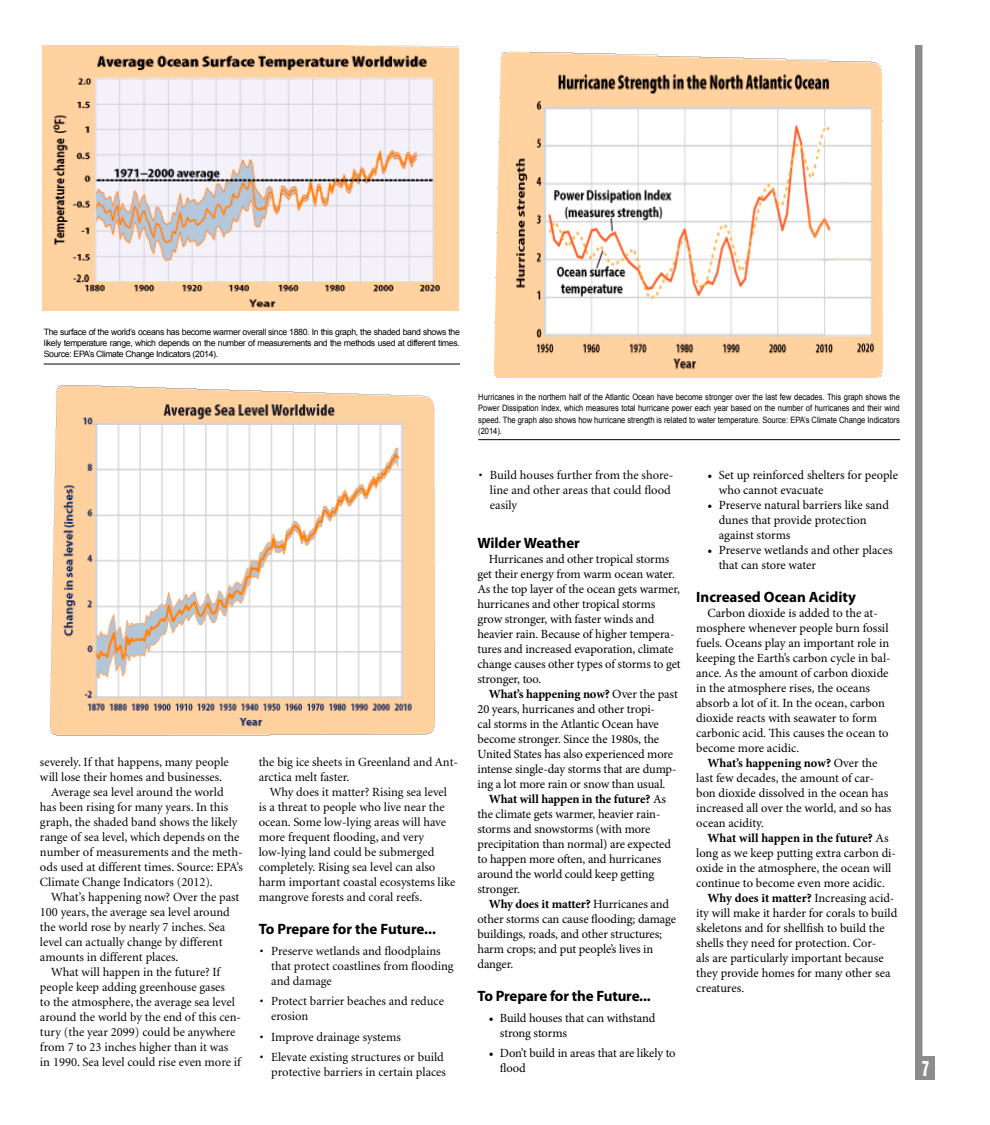
<style>
.page{position:relative;width:990px;height:1125px;background:#fff}
.page>*{position:absolute;margin:0;border:0;box-sizing:border-box;transform-origin:0 0}
.t1{font:900 22.5px "Franklin ITC Cond";color:#fff;scale:.8 1}
.t2{font:700 15px "Myriad Pro";color:#000}
.t3{font:12.5px/15px "Minion Pro";letter-spacing:-.01em;color:#000}
.t4{font:12.5px/15px "Minion";color:#000}
.t5{font:700 12.5px "Minion Pro";letter-spacing:-.01em;color:#000}
.t6{font:8.75px/11.2px "Arial";letter-spacing:-.04em;color:#000;text-align:justify;scale:.87 1}
.t7{font:8.75px/11.2px "Arial";letter-spacing:-.04em;color:#000;text-align:justify}
.s1{font-weight:400}
.s2{font-weight:700}
</style>
<div class="page">
<div style="left:915px;top:45px;width:7px;height:1035px;background:#8c8c8c"></div>
<div style="left:916px;top:1057px;width:19px;height:23px;background:#8c8c8c"></div>
<img style="left:42px;top:45px;width:417px;height:266px">
<hr style="left:44px;top:364px;width:416px;height:1px;background:#000">
<img style="left:50px;top:385px;width:385px;height:351px">
<img style="left:495px;top:52px;width:388px;height:325px">
<hr style="left:478px;top:439px;width:422px;height:1px;background:#000">
<p class="t7" style="left:44px;top:326px;width:418px">The surface of the world’s oceans has become warmer overall since 1880. In this graph, the shaded band shows the likely temperature range, which depends on the number of measurements and the methods used at different times.<br>Source: EPA’s Climate Change Indicators (2014).</p>
<p class="t4" style="left:40px;top:755px;width:190px">severely. If that happens, many people</p>
<p class="t4" style="left:40px;top:770px;width:184px">will lose their homes and businesses.</p>
<p class="t4" style="left:51px;top:785px;width:174px">Average sea level around the world</p>
<p class="t4" style="left:40px;top:800px;width:190px">has been rising for many years. In this</p>
<p class="t4" style="left:40px;top:815px;width:199px">graph, the shaded band shows the likely</p>
<p class="t4" style="left:40px;top:830px;width:201px">range of sea level, which depends on the</p>
<p class="t4" style="left:40px;top:845px;width:204px">number of measurements and the meth-</p>
<p class="t4" style="left:40px;top:860px;width:204px">ods used at different times. Source: EPA’s</p>
<p class="t4" style="left:40px;top:875px;width:174px">Climate Change Indicators (2012).</p>
<p class="t4" style="left:51px;top:890px;width:190px">What’s happening now? Over the past</p>
<p class="t4" style="left:40px;top:905px;width:191px">100 years, the average sea level around</p>
<p class="t4" style="left:40px;top:920px;width:187px">the world rose by nearly 7 inches. Sea</p>
<p class="t4" style="left:40px;top:935px;width:184px">level can actually change by different</p>
<p class="t4" style="left:40px;top:950px;width:140px">amounts in different places.</p>
<p class="t4" style="left:51px;top:965px;width:171px">What will happen in the future? If</p>
<p class="t4" style="left:40px;top:980px;width:186px">people keep adding greenhouse gases</p>
<p class="t4" style="left:40px;top:995px;width:196px">to the atmosphere, the average sea level</p>
<p class="t4" style="left:40px;top:1010px;width:203px">around the world by the end of this cen-</p>
<p class="t4" style="left:40px;top:1025px;width:197px">tury (the year 2099) could be anywhere</p>
<p class="t4" style="left:40px;top:1040px;width:190px">from 7 to 23 inches higher than it was</p>
<p class="t4" style="left:40px;top:1055px;width:202px">in 1990. Sea level could rise even more if</p>
<p class="t4" style="left:259px;top:755px;width:201px">the big ice sheets in Greenland and Ant&shy;arctica melt faster.</p>
<p class="t4" style="left:259px;top:785px;width:198px;text-indent:11px">Why does it matter? Rising sea level is a threat to people who live near the ocean. Some low-lying areas will have more frequent flooding, and very low-lying land could be submerged completely. Rising sea level can also harm important coastal ecosystems like mangrove forests and coral reefs.</p>
<p class="t2" style="left:259px;top:919px;width:179px">To Prepare for the Future...</p>
<p class="t4" style="left:271px;top:944px;width:184px;text-indent:-11px">• Preserve wetlands and floodplains that protect coastlines from flooding and damage</p>
<p class="t4" style="left:271px;top:994px;width:174px;text-indent:-11px">• Protect barrier beaches and reduce erosion</p>
<p class="t4" style="left:260px;top:1030px;width:142px">• Improve drainage systems</p>
<p class="t4" style="left:260px;top:1050px;width:187px;text-align:right">• Elevate existing structures or build protective barriers in certain places</p>
<p class="t6" style="left:478px;top:392px;width:486px">Hurricanes in the northern half of the Atlantic Ocean have become stronger over the last few decades. This graph shows the Power Dissipation Index, which measures total hurricane power each year based on the number of hurricanes and their wind speed. The graph also shows how hurricane strength is related to water temperature. Source: EPA’s Climate Change Indicators (2014).</p>
<p class="t4" style="left:490px;top:468px;width:185px;text-indent:-11px">• Build houses further from the shore&shy;line and other areas that could flood easily</p>
<p class="t2" style="left:477px;top:533px;width:104px">Wilder Weather</p>
<p class="t3" style="left:477px;top:552px;width:205px;text-indent:11px">Hurricanes and other tropical storms get their energy from warm ocean water.<br>As the top layer of the ocean gets warmer, hurricanes and other tropical storms grow stronger, with faster winds and heavier rain. Because of higher tempera&shy;tures and increased evaporation, climate change causes other types of storms to get stronger, too.</p>
<p class="t5" style="left:489px;top:685px;width:191px">What’s happening now? <span class="s1">Over the past</span></p>
<p class="t3" style="left:477px;top:702px;width:179px">20 years, hurricanes and other tropi-</p>
<p class="t3" style="left:477px;top:717px;width:183px">cal storms in the Atlantic Ocean have</p>
<p class="t3" style="left:477px;top:732px;width:183px">become stronger. Since the 1980s, the</p>
<p class="t3" style="left:477px;top:747px;width:197px">United States has also experienced more</p>
<p class="t3" style="left:477px;top:762px;width:200px">intense single-day storms that are dump-</p>
<p class="t3" style="left:477px;top:777px;width:189px">ing a lot more rain or snow than usual.</p>
<p class="t5" style="left:489px;top:790px;width:179px">What will happen in the future? <span class="s1">As</span></p>
<p class="t3" style="left:477px;top:807px;width:184px">the climate gets warmer, heavier rain-</p>
<p class="t3" style="left:477px;top:822px;width:175px">storms and snowstorms (with more</p>
<p class="t3" style="left:477px;top:837px;width:195px">precipitation than normal) are expected</p>
<p class="t3" style="left:477px;top:852px;width:185px">to happen more often, and hurricanes</p>
<p class="t3" style="left:477px;top:867px;width:178px">around the world could keep getting</p>
<p class="t3" style="left:477px;top:882px;width:44px">stronger.</p>
<p class="t5" style="left:489px;top:895px;width:182px">Why does it matter? <span class="s1">Hurricanes and</span></p>
<p class="t3" style="left:477px;top:912px;width:200px">other storms can cause flooding; damage</p>
<p class="t3" style="left:477px;top:927px;width:186px">buildings, roads, and other structures;</p>
<p class="t3" style="left:477px;top:942px;width:177px">harm crops; and put people’s lives in</p>
<p class="t3" style="left:477px;top:957px;width:37px">danger.</p>
<p class="t2" style="left:477px;top:986px;width:175px">To Prepare for the Future...</p>
<p class="t3" style="left:500px;top:1010px;width:157px;text-indent:-11px">• Build houses that can withstand strong storms</p>
<p class="t3" style="left:500px;top:1046px;width:177px;text-indent:-11px">• Don’t build in areas that are likely to flood</p>
<p class="t3" style="left:719px;top:468px;width:181px;text-indent:-11px">• Set up reinforced shelters for people who cannot evacuate</p>
<p class="t3" style="left:719px;top:498px;width:172px;text-indent:-11px">• Preserve natural barriers like sand dunes that provide protection against storms</p>
<p class="t3" style="left:719px;top:543px;width:176px;text-indent:-11px">• Preserve wetlands and other places that can store water</p>
<p class="t2" style="left:696px;top:587px;width:161px">Increased Ocean Acidity</p>
<p class="t3" style="left:696px;top:606px;width:196px;text-indent:11px">Carbon dioxide is added to the at&shy;mosphere whenever people burn fossil fuels. Oceans play an important role in keeping the Earth’s carbon cycle in bal&shy;ance. As the amount of carbon dioxide in the atmosphere rises, the oceans absorb a lot of it. In the ocean, carbon dioxide reacts with seawater to form carbonic acid. This causes the ocean to become more acidic.</p>
<p class="t3" style="left:696px;top:756px;width:197px;text-indent:11px"><span class="s2">What’s happening now?</span> Over the last few decades, the amount of car&shy;bon dioxide dissolved in the ocean has increased all over the world, and so has ocean acidity.</p>
<p class="t5" style="left:707px;top:829px;width:183px">What will happen in the future? <span class="s1">As</span></p>
<p class="t3" style="left:696px;top:846px;width:201px">long as we keep putting extra carbon di-</p>
<p class="t3" style="left:696px;top:861px;width:197px">oxide in the atmosphere, the ocean will</p>
<p class="t3" style="left:696px;top:876px;width:190px">continue to become even more acidic.</p>
<p class="t5" style="left:707px;top:889px;width:188px">Why does it matter? <span class="s1">Increasing acid-</span></p>
<p class="t3" style="left:696px;top:906px;width:203px">ity will make it harder for corals to build</p>
<p class="t3" style="left:696px;top:921px;width:190px">skeletons and for shellfish to build the</p>
<p class="t3" style="left:696px;top:936px;width:182px">shells they need for protection. Cor-</p>
<p class="t3" style="left:696px;top:951px;width:189px">als are particularly important because</p>
<p class="t3" style="left:696px;top:966px;width:196px">they provide homes for many other sea</p>
<p class="t3" style="left:696px;top:981px;width:49px">creatures.</p>
<h1 class="t1" style="left:922px;top:1056px;width:11px">7</h1>
</div>
